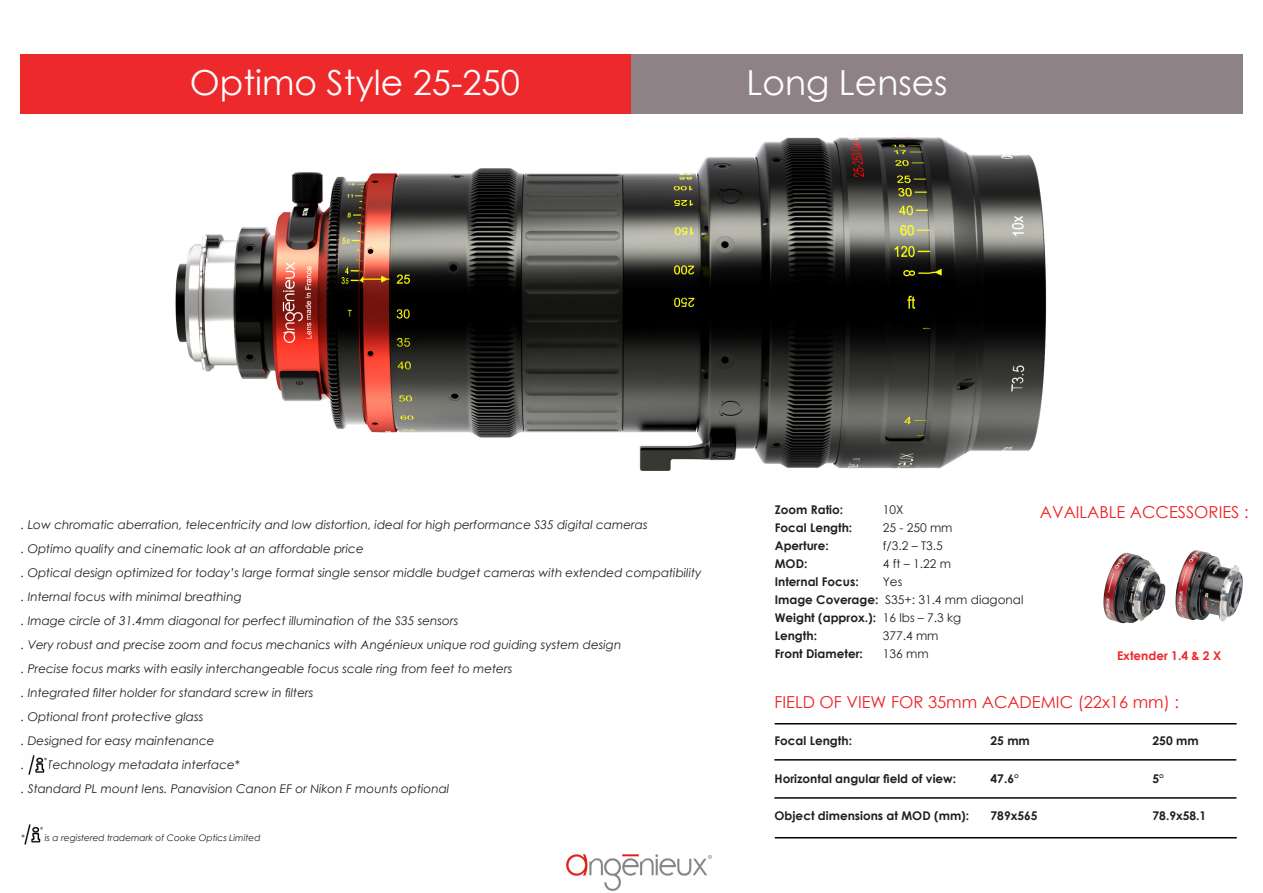
<style>
.page{position:relative;width:1263px;height:893px;background:#fff}
.page>*{position:absolute;margin:0;border:0;box-sizing:border-box;transform-origin:0 0}
.t1{font:34.5px "Century Gothic";color:#fff}
.t2{font:16.5px "Century Gothic";color:#ee2123}
.t3{font:italic 12px "Century Gothic";color:#231f20}
.t4{font:700 12px "Century Gothic";color:#231f20}
.t5{font:12px "Century Gothic";color:#231f20}
.t6{font:700 12px "Century Gothic";color:#ee2629}
.t7{font:italic 9px "Century Gothic";color:#231f20}
.s1{font-weight:700}
.s2{font-weight:400}
</style>
<div class="page">
<div style="left:20px;top:54px;width:611px;height:59px;background:#ee292c"></div>
<div style="left:631px;top:54px;width:612px;height:59px;background:#8f8287"></div>
<hr style="left:775px;top:837px;width:462px;height:1px;background:#050503">
<hr style="left:775px;top:723px;width:461px;height:1px;background:#050503">
<hr style="left:774px;top:759px;width:462px;height:2px;background:#050503">
<hr style="left:774px;top:797px;width:462px;height:2px;background:#050503">
<img style="left:175px;top:137px;width:872px;height:334px">
<img style="left:24px;top:824px;width:19px;height:21px">
<img style="left:1103px;top:550px;width:140px;height:74px">
<img style="left:28px;top:755px;width:19px;height:20px">
<img style="left:566px;top:854px;width:146px;height:37px">
<p class="t1" style="left:190px;top:59px;width:331px">Optimo Style 25-250</p>
<p class="t1" style="left:747px;top:59px;width:202px">Long Lenses</p>
<p class="t3" style="left:21px;top:516px;width:628px">. Low chromatic aberration, telecentricity and low distortion, ideal for high performance S35 digital cameras</p>
<p class="t3" style="left:21px;top:540px;width:344px">. Optimo quality and cinematic look at an affordable price</p>
<p class="t3" style="left:21px;top:564px;width:682px">. Optical design optimized for today’s large format single sensor middle budget cameras with extended compatibility</p>
<p class="t3" style="left:21px;top:588px;width:222px">. Internal focus with minimal breathing</p>
<p class="t3" style="left:21px;top:612px;width:439px">. Image circle of 31.4mm diagonal for perfect illumination of the S35 sensors</p>
<p class="t3" style="left:21px;top:636px;width:602px">. Very robust and precise zoom and focus mechanics with Angénieux unique rod guiding system design</p>
<p class="t3" style="left:21px;top:660px;width:493px">. Precise focus marks with easily interchangeable focus scale ring from feet to meters</p>
<p class="t3" style="left:21px;top:684px;width:294px">. Integrated filter holder for standard screw in filters</p>
<p class="t3" style="left:21px;top:708px;width:184px">. Optional front protective glass</p>
<p class="t3" style="left:21px;top:732px;width:195px">. Designed for easy maintenance</p>
<p class="t3" style="left:21px;top:756px;width:5px">.</p>
<p class="t3" style="left:48px;top:756px;width:194px">Technology metadata interface*</p>
<p class="t3" style="left:21px;top:780px;width:430px">. Standard PL mount lens. Panavision Canon EF or Nikon F mounts optional</p>
<p class="t7" style="left:21px;top:832px;width:241px">* is a registered trademark of Cooke Optics Limited</p>
<p class="t4" style="left:775px;top:501px;width:70px">Zoom Ratio:</p>
<p class="t5" style="left:883px;top:502px;width:22px">10X</p>
<p class="t4" style="left:775px;top:519px;width:79px">Focal Length:</p>
<p class="t5" style="left:883px;top:520px;width:71px">25 - 250 mm</p>
<p class="t4" style="left:775px;top:537px;width:55px">Aperture:</p>
<p class="t5" style="left:883px;top:538px;width:62px">f/3.2 – T3.5</p>
<p class="t4" style="left:775px;top:555px;width:34px">MOD:</p>
<p class="t5" style="left:883px;top:556px;width:70px">4 ft – 1.22 m</p>
<p class="t4" style="left:775px;top:573px;width:85px">Internal Focus:</p>
<p class="t5" style="left:883px;top:574px;width:21px">Yes</p>
<p class="t5" style="left:775px;top:592px;width:250px"><span class="s1">Image Coverage:</span> S35+: 31.4 mm diagonal</p>
<p class="t4" style="left:775px;top:609px;width:188px">Weight (approx.): <span class="s2">16 lbs – 7.3 kg</span></p>
<p class="t4" style="left:775px;top:627px;width:44px">Length:</p>
<p class="t5" style="left:883px;top:628px;width:57px">377.4 mm</p>
<p class="t4" style="left:775px;top:645px;width:90px">Front Diameter:</p>
<p class="t5" style="left:883px;top:646px;width:47px">136 mm</p>
<p class="t2" style="left:1040px;top:500px;width:210px">AVAILABLE ACCESSORIES :</p>
<p class="t6" style="left:1117px;top:646px;width:106px">Extender 1.4 &amp; 2 X</p>
<p class="t2" style="left:774px;top:690px;width:406px">FIELD OF VIEW FOR 35mm ACADEMIC (22x16 mm) :</p>
<p class="t4" style="left:774px;top:732px;width:79px">Focal Length:</p>
<p class="t4" style="left:990px;top:732px;width:41px">25 mm</p>
<p class="t4" style="left:1152px;top:732px;width:48px">250 mm</p>
<p class="t4" style="left:774px;top:769px;width:183px">Horizontal angular field of view:</p>
<p class="t4" style="left:990px;top:769px;width:30px">47.6°</p>
<p class="t4" style="left:1152px;top:769px;width:13px">5°</p>
<p class="t4" style="left:774px;top:807px;width:196px">Object dimensions at MOD (mm):</p>
<p class="t4" style="left:990px;top:807px;width:49px">789x565</p>
<p class="t4" style="left:1152px;top:807px;width:55px">78.9x58.1</p>
</div>
